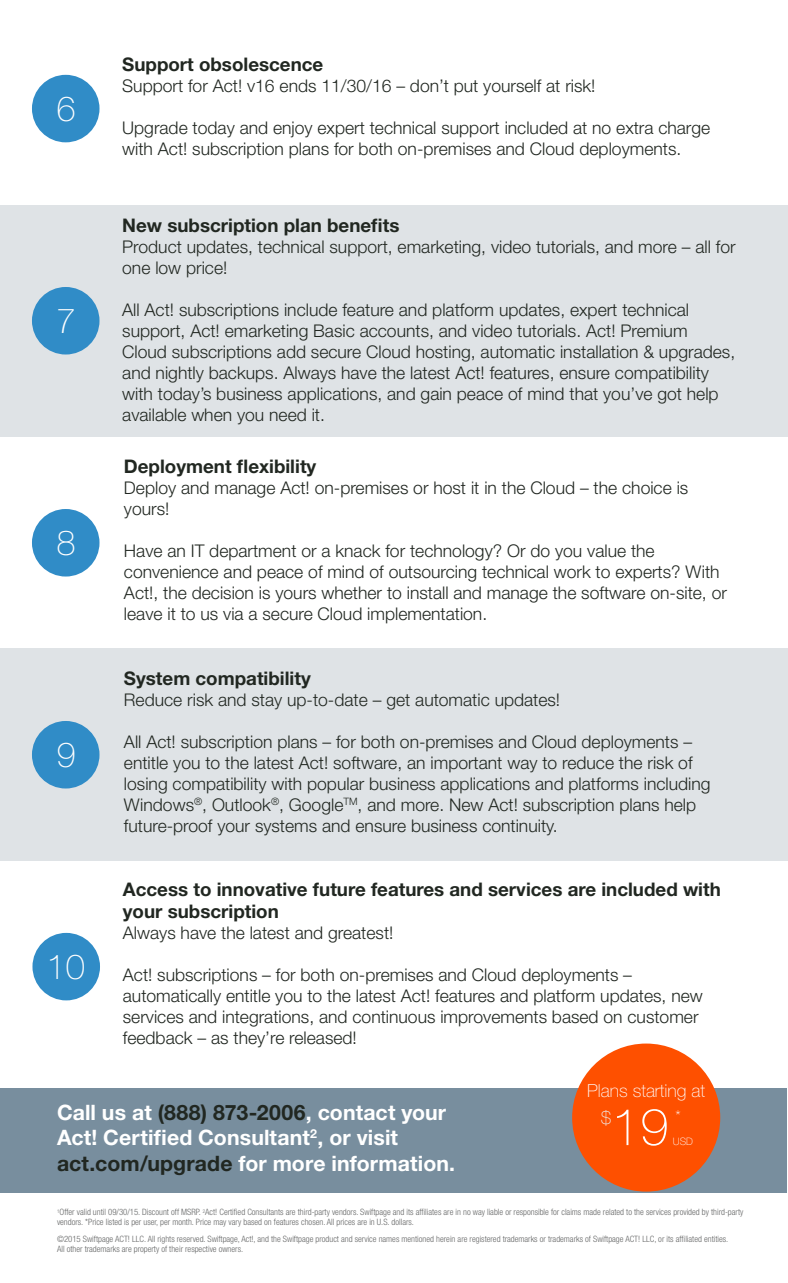
<style>
.page{position:relative;width:788px;height:1283px;background:#fff}
.page>*{position:absolute;margin:0;border:0;box-sizing:border-box;transform-origin:0 0}
.t1{font:100 51.25px "Helvetica Neue LT Std";color:#fff}
.t2{font:100 34.62px "Helvetica Neue LT Std";color:#fff}
.body_copy{font:700 21.25px/25.5px "Helvetica Neue LT Std";letter-spacing:.005em;color:#fff}
.t3{font:700 18.75px/22.5px "Helvetica Neue LT Std";color:#212721}
.t4{font:100 18px "Helvetica Neue LT Std";color:#fff}
.t5{font:100 18px "Helvetica Neue LT Std";color:#eff0f0}
.t6{font:300 17.5px/21px "Helvetica Neue LT Std";color:#212721}
.t7{font:100 15px "Helvetica Neue LT Std";color:#fff}
.t8{font:100 10.25px "Helvetica Neue LT Std";color:#fff}
.t9{font:300 condensed 8.75px/9.4px "Helvetica Neue LT Std";color:#656666}
.s1{color:#212721}
</style>
<div class="page">
<div style="left:1px;top:1087px;width:786px;height:105px;background:#788e9e"></div>
<div style="left:32px;top:75px;width:67px;height:67px;background:#308cc7;border-radius:50%"></div>
<div style="left:32px;top:509px;width:67px;height:67px;background:#308cc7;border-radius:50%"></div>
<div style="left:32px;top:933px;width:68px;height:67px;background:#308cc7;border-radius:50%"></div>
<div style="left:572px;top:1043px;width:148px;height:148px;background:#fe5000;border-radius:50%"></div>
<div style="left:0;top:205px;width:788px;height:232px;background:#dfe3e6"></div>
<div style="left:32px;top:287px;width:67px;height:67px;background:#308cc7;border-radius:50%"></div>
<div style="left:0;top:648px;width:788px;height:212px;background:#dfe3e6"></div>
<div style="left:32px;top:721px;width:67px;height:67px;background:#308cc7;border-radius:50%"></div>
<p class="t2" style="left:56px;top:89px;width:21px">6</p>
<p class="t2" style="left:56px;top:301px;width:21px">7</p>
<p class="t2" style="left:56px;top:523px;width:21px">8</p>
<p class="t2" style="left:56px;top:735px;width:21px">9</p>
<p class="t2" style="left:47px;top:947px;width:40px">10</p>
<p class="t3" style="left:122px;top:53px;width:203px">Support obsolescence</p>
<p class="t6" style="left:122px;top:75px;width:474px">Support for Act! v16 ends 11/30/16 – don’t put yourself at risk!</p>
<p class="t6" style="left:122px;top:117px;width:589px">Upgrade today and enjoy expert technical support included at no extra charge with Act! subscription plans for both on-premises and Cloud deployments.</p>
<p class="t3" style="left:122px;top:214px;width:279px">New subscription plan benefits</p>
<p class="t6" style="left:122px;top:236px;width:614px">Product updates, technical support, emarketing, video tutorials, and more – all for one low price!</p>
<p class="t6" style="left:122px;top:299px;width:614px">All Act! subscriptions include feature and platform updates, expert technical support, Act! emarketing Basic accounts, and video tutorials. Act! Premium Cloud subscriptions add secure Cloud hosting, automatic installation &amp; upgrades, and nightly backups. Always have the latest Act! features, ensure compatibility with today’s business applications, and gain peace of mind that you’ve got help available when you need it.</p>
<p class="t3" style="left:124px;top:455px;width:194px">Deployment flexibility</p>
<p class="t6" style="left:124px;top:477px;width:566px">Deploy and manage Act! on-premises or host it in the Cloud – the choice is yours!</p>
<p class="t6" style="left:124px;top:540px;width:604px">Have an IT department or a knack for technology? Or do you value the convenience and peace of mind of outsourcing technical work to experts? With Act!, the decision is yours whether to install and manage the software on-site, or leave it to us via a secure Cloud implementation.</p>
<p class="t3" style="left:124px;top:666px;width:188px">System compatibility</p>
<p class="t6" style="left:124px;top:689px;width:437px">Reduce risk and stay up-to-date – get automatic updates!</p>
<p class="t6" style="left:124px;top:731px;width:588px">All Act! subscription plans – for both on-premises and Cloud deployments – entitle you to the latest Act! software, an important way to reduce the risk of losing compatibility with popular business applications and platforms including Windows<sup>®</sup>, Outlook<sup>®</sup>, Google<sup>TM</sup>, and more. New Act! subscription plans help future-proof your systems and ensure business continuity.</p>
<p class="t3" style="left:123px;top:877px;width:599px">Access to innovative future features and services are included with your subscription</p>
<p class="t6" style="left:123px;top:922px;width:272px">Always have the latest and greatest!</p>
<p class="t6" style="left:123px;top:964px;width:581px">Act! subscriptions – for both on-premises and Cloud deployments – automatically entitle you to the latest Act! features and platform updates, new services and integrations, and continuous improvements based on customer feedback – as they’re released!</p>
<p class="t4" style="left:587px;top:1080px;width:120px">Plans starting at</p>
<p class="t1" style="left:611px;top:1097px;width:59px">19</p>
<p class="body_copy" style="left:57px;top:1099px;width:399px">Call us at <span class="s1">(888) 873-2006</span>, contact your<br>Act! Certified Consultant<sup>2</sup>, or visit <span class="s1">act.com/upgrade</span> for more information.</p>
<p class="t9" style="left:57px;top:1207px;width:687px"><sup>1</sup>Offer valid until 09/30/15. Discount off MSRP. <sup>2</sup>Act! Certified Consultants are third-party vendors. Swiftpage and its affiliates are in no way liable or responsible for claims made related to the services provided by third-party vendors. *Price listed is per user, per month. Price may vary based on features chosen. All prices are in U.S. dollars.</p>
<p class="t9" style="left:57px;top:1234px;width:672px">©2015 Swiftpage ACT! LLC. All rights reserved. Swiftpage, Act!, and the Swiftpage product and service names mentioned herein are registered trademarks or trademarks of Swiftpage ACT! LLC, or its affiliated entities.<br>All other trademarks are property of their respective owners.</p>
<p class="t5" style="left:601px;top:1107px;width:11px">$</p>
<p class="t7" style="left:675px;top:1107px;width:7px">*</p>
<p class="t8" style="left:672px;top:1135px;width:22px">USD</p>
</div>
